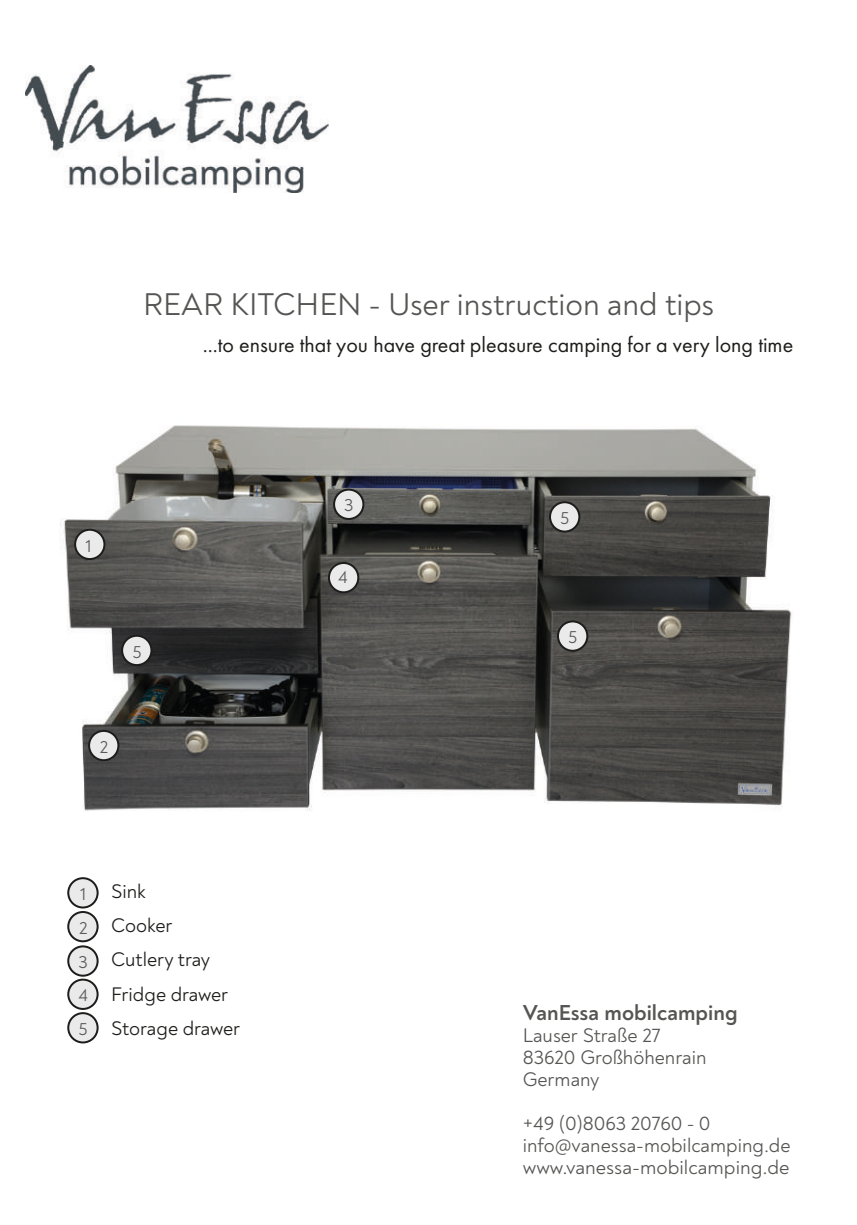
<style>
.page{position:relative;width:857px;height:1225px;background:#fff}
.page>*{position:absolute;margin:0;border:0;box-sizing:border-box;transform-origin:0 0}
.t1{font:32px "Noah";color:#555554}
.t2{font:22px "Futura PT";color:#1d1d1b}
.t3{font:700 22px "Noah";color:#555554}
.t4{font:20px/22px "Noah";color:#555554}
.t5{font:20px/34.2px "Noah";color:#1d1d1b}
.t6{font:18px "Noah";color:#5a5a59}
.s1{font-size:18px;color:#5a5a59}
</style>
<div class="page">
<img style="left:26px;top:65px;width:302px;height:128px">
<img style="left:60px;top:425px;width:732px;height:386px">
<div style="left:89px;top:731px;width:29px;height:29px;background:#eaeaea;border-radius:50%"></div>
<div style="left:88px;top:730px;width:31px;height:31px;border:2px solid #1d1d1b;border-radius:50%"></div>
<div style="left:68px;top:878px;width:30px;height:29px;background:#eaeaea;border-radius:50%"></div>
<div style="left:67px;top:877px;width:32px;height:31px;border:2px solid #1d1d1b;border-radius:50%"></div>
<div style="left:329px;top:563px;width:29px;height:29px;background:#eaeaea;border-radius:50%"></div>
<div style="left:328px;top:562px;width:31px;height:31px;border:2px solid #1d1d1b;border-radius:50%"></div>
<div style="left:334px;top:489px;width:29px;height:30px;background:#eaeaea;border-radius:50%"></div>
<div style="left:333px;top:488px;width:31px;height:32px;border:2px solid #1d1d1b;border-radius:50%"></div>
<div style="left:557px;top:621px;width:30px;height:30px;background:#eaeaea;border-radius:50%"></div>
<div style="left:556px;top:620px;width:32px;height:32px;border:2px solid #1d1d1b;border-radius:50%"></div>
<div style="left:549px;top:502px;width:30px;height:29px;background:#eaeaea;border-radius:50%"></div>
<div style="left:548px;top:501px;width:32px;height:31px;border:2px solid #1d1d1b;border-radius:50%"></div>
<div style="left:75px;top:530px;width:29px;height:29px;background:#eaeaea;border-radius:50%"></div>
<div style="left:74px;top:529px;width:31px;height:31px;border:2px solid #1d1d1b;border-radius:50%"></div>
<div style="left:68px;top:912px;width:30px;height:29px;background:#eaeaea;border-radius:50%"></div>
<div style="left:67px;top:911px;width:32px;height:31px;border:2px solid #1d1d1b;border-radius:50%"></div>
<div style="left:68px;top:946px;width:30px;height:29px;background:#eaeaea;border-radius:50%"></div>
<div style="left:67px;top:945px;width:32px;height:31px;border:2px solid #1d1d1b;border-radius:50%"></div>
<div style="left:68px;top:979px;width:30px;height:30px;background:#eaeaea;border-radius:50%"></div>
<div style="left:67px;top:978px;width:32px;height:32px;border:2px solid #1d1d1b;border-radius:50%"></div>
<div style="left:68px;top:1013px;width:30px;height:29px;background:#eaeaea;border-radius:50%"></div>
<div style="left:67px;top:1012px;width:32px;height:31px;border:2px solid #1d1d1b;border-radius:50%"></div>
<div style="left:122px;top:636px;width:29px;height:29px;background:#eaeaea;border-radius:50%"></div>
<div style="left:121px;top:635px;width:31px;height:31px;border:2px solid #1d1d1b;border-radius:50%"></div>
<h1 class="t1" style="left:143px;top:285px;width:572px">REAR KITCHEN - User instruction and tips</h1>
<p class="t2" style="left:202px;top:332px;width:592px">...to ensure that you have great pleasure camping for a very long time</p>
<p class="t6" style="left:85px;top:534px;width:8px">1</p>
<p class="t6" style="left:133px;top:640px;width:10px">5</p>
<p class="t6" style="left:100px;top:735px;width:10px">2</p>
<p class="t5" style="left:80px;top:874px;width:67px"><sub>1</sub> Sink</p>
<p class="t5" style="left:78px;top:908px;width:163px"><sub>2</sub> Cooker<br><sub>3</sub> Cutlery tray<br><span class="s1">4</span> Fridge drawer<br><span class="s1">5</span> Storage drawer</p>
<p class="t6" style="left:344px;top:494px;width:11px">3</p>
<p class="t6" style="left:338px;top:566px;width:11px">4</p>
<p class="t6" style="left:560px;top:507px;width:10px">5</p>
<p class="t6" style="left:568px;top:626px;width:10px">5</p>
<p class="t3" style="left:522px;top:998px;width:216px">VanEssa mobilcamping</p>
<p class="t4" style="left:522px;top:1024px;width:185px">Lauser Straße 27<br>83620 Großhöhenrain<br>Germany</p>
<p class="t4" style="left:522px;top:1112px;width:269px">+49 (0)8063 20760 - 0 info@vanessa-mobilcamping.de www.vanessa-mobilcamping.de</p>
</div>
